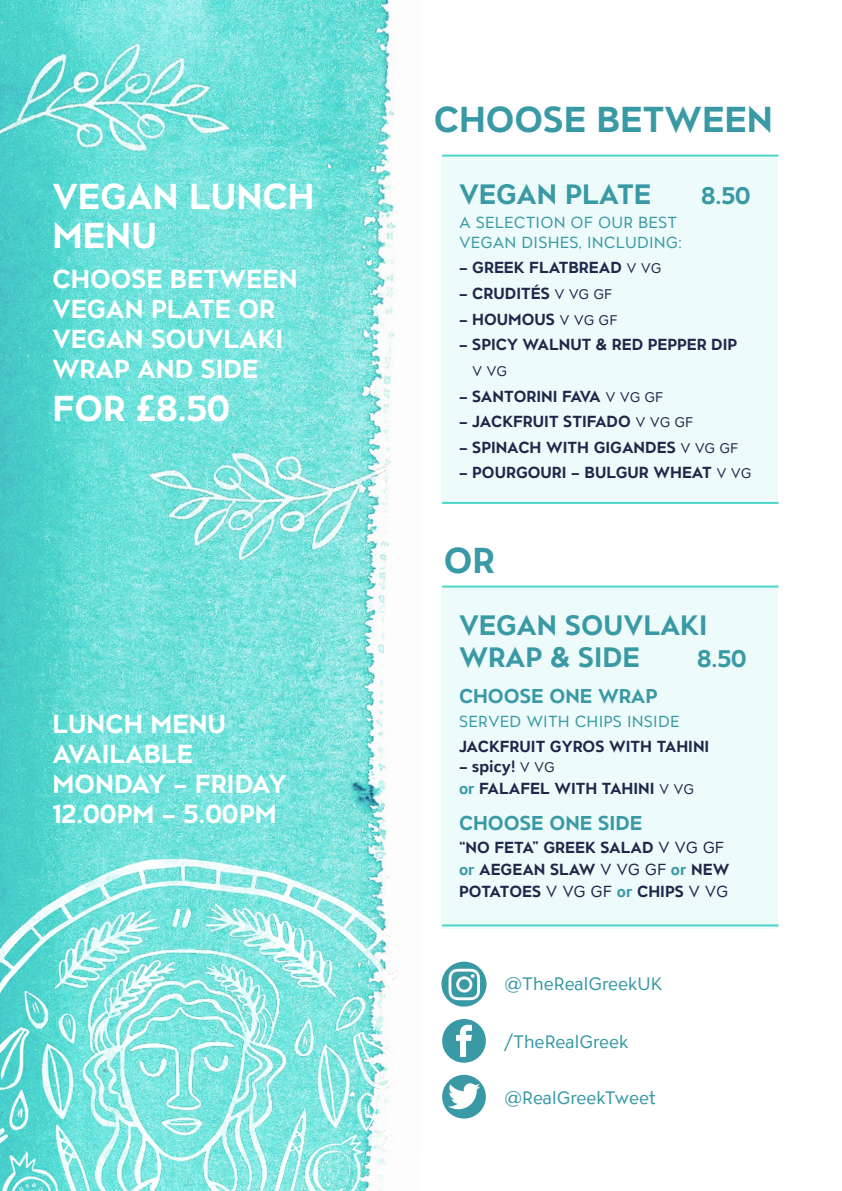
<style>
.page{position:relative;width:842px;height:1191px;background:#fff}
.page>*{position:absolute;margin:0;border:0;box-sizing:border-box;transform-origin:0 0}
.t1{font:700 36px/39.2px "ATC Overlook";color:#fff}
.t2{font:700 36px "ATC Overlook";color:#3999a5}
.t3{font:700 28px/32px "ATC Overlook";color:#3999a5}
.t4{font:700 26px/30px "ATC Overlook";color:#fff}
.t5{font:700 24px "ATC Overlook";color:#3999a5}
.t6{font:700 20px "ATC Overlook";color:#3999a5}
.t7{font:18px "ATC Overlook";color:#3999a5}
.t8{font:700 16px/22px "ATC Overlook";color:#1e2749}
.t9{font:16px/20px "ATC Overlook";letter-spacing:.01em;color:#3999a5}
.t10{font:14px "ATC Overlook";color:#1e2749}
.s1{font-weight:400;font-size:14px}
.s2{color:#3999a5}
.s3{font-weight:400}
</style>
<div class="page">
<img style="left:0;top:0;width:398px;height:845px">
<img style="left:0;top:845px;width:398px;height:346px">
<div style="left:441px;top:157px;width:337px;height:345px;background:#edfbfa"></div>
<div style="left:441px;top:587px;width:337px;height:341px;background:#edfbfa"></div>
<hr style="left:442px;top:155px;width:336px;height:2px;background:#4ed5cb">
<hr style="left:442px;top:585px;width:336px;height:2px;background:#4ed5cb">
<hr style="left:442px;top:502px;width:336px;height:2px;background:#4ed5cb">
<hr style="left:442px;top:924px;width:336px;height:2px;background:#4ed5cb">
<svg style="left:442px;top:1019px;width:44px;height:43px"></svg>
<svg style="left:442px;top:1074px;width:44px;height:44px"></svg>
<svg style="left:441px;top:961px;width:45px;height:45px"></svg>
<img style="left:125px;top:399px;width:273px;height:203px">
<img style="left:0;top:0;width:252px;height:202px">
<h1 class="t1" style="left:52px;top:179px;width:264px">VEGAN LUNCH<br>MENU</h1>
<h3 class="t4" style="left:52px;top:265px;width:247px">CHOOSE BETWEEN<br>VEGAN PLATE OR<br>VEGAN SOUVLAKI<br>WRAP AND SIDE</h3>
<h1 class="t1" style="left:52px;top:391px;width:180px">FOR £8.50</h1>
<h3 class="t4" style="left:52px;top:710px;width:236px">LUNCH MENU<br>AVAILABLE<br>MONDAY – FRIDAY<br>12.00PM – 5.00PM</h3>
<h1 class="t2" style="left:434px;top:99px;width:341px">CHOOSE BETWEEN</h1>
<h2 class="t3" style="left:459px;top:180px;width:194px">VEGAN PLATE</h2>
<h3 class="t5" style="left:701px;top:182px;width:51px">8.50</h3>
<p class="t9" style="left:459px;top:213px;width:225px">A SELECTION OF OUR BEST<br>VEGAN DISHES, INCLUDING:</p>
<p class="t8" style="left:459px;top:258px;width:204px">– GREEK FLATBREAD <span class="s1">V VG</span></p>
<p class="t8" style="left:459px;top:283px;width:155px">– CRUDITÉS <span class="s1">V VG GF</span></p>
<p class="t8" style="left:459px;top:309px;width:160px">– HOUMOUS <span class="s1">V VG GF</span></p>
<p class="t8" style="left:459px;top:335px;width:280px">– SPICY WALNUT &amp; RED PEPPER DIP</p>
<p class="t10" style="left:472px;top:363px;width:36px">V VG</p>
<p class="t8" style="left:459px;top:386px;width:206px">– SANTORINI FAVA <span class="s1">V VG GF</span></p>
<p class="t8" style="left:459px;top:411px;width:236px">– JACKFRUIT STIFADO <span class="s1">V VG GF</span></p>
<p class="t8" style="left:459px;top:437px;width:281px">– SPINACH WITH GIGANDES <span class="s1">V VG GF</span></p>
<p class="t8" style="left:459px;top:463px;width:294px">– POURGOURI – BULGUR WHEAT <span class="s1">V VG</span></p>
<h1 class="t2" style="left:444px;top:539px;width:53px">OR</h1>
<h2 class="t3" style="left:459px;top:610px;width:250px">VEGAN SOUVLAKI<br>WRAP &amp; SIDE</h2>
<h3 class="t5" style="left:697px;top:645px;width:51px">8.50</h3>
<p class="t6" style="left:459px;top:684px;width:200px">CHOOSE ONE WRAP</p>
<p class="t9" style="left:459px;top:712px;width:222px">SERVED WITH CHIPS INSIDE</p>
<p class="t8" style="left:459px;top:737px;width:252px">JACKFRUIT GYROS WITH TAHINI</p>
<p class="t8" style="left:459px;top:756px;width:237px">– spicy! <span class="s1">V VG<br></span><span class="s2">or</span> FALAFEL WITH TAHINI <span class="s1">V VG</span></p>
<p class="t6" style="left:459px;top:811px;width:185px">CHOOSE ONE SIDE</p>
<p class="t8" style="left:459px;top:837px;width:272px">“NO FETA” GREEK SALAD <span class="s3">V VG GF </span><span class="s2">or</span> AEGEAN SLAW <span class="s3">V VG GF</span> <span class="s2">or</span> NEW<br>POTATOES <span class="s3">V VG GF</span> <span class="s2">or</span> CHIPS <span class="s3">V VG</span></p>
<p class="t7" style="left:505px;top:973px;width:159px">@TheRealGreekUK</p>
<p class="t7" style="left:505px;top:1031px;width:125px">/TheRealGreek</p>
<p class="t7" style="left:505px;top:1087px;width:153px">@RealGreekTweet</p>
</div>
